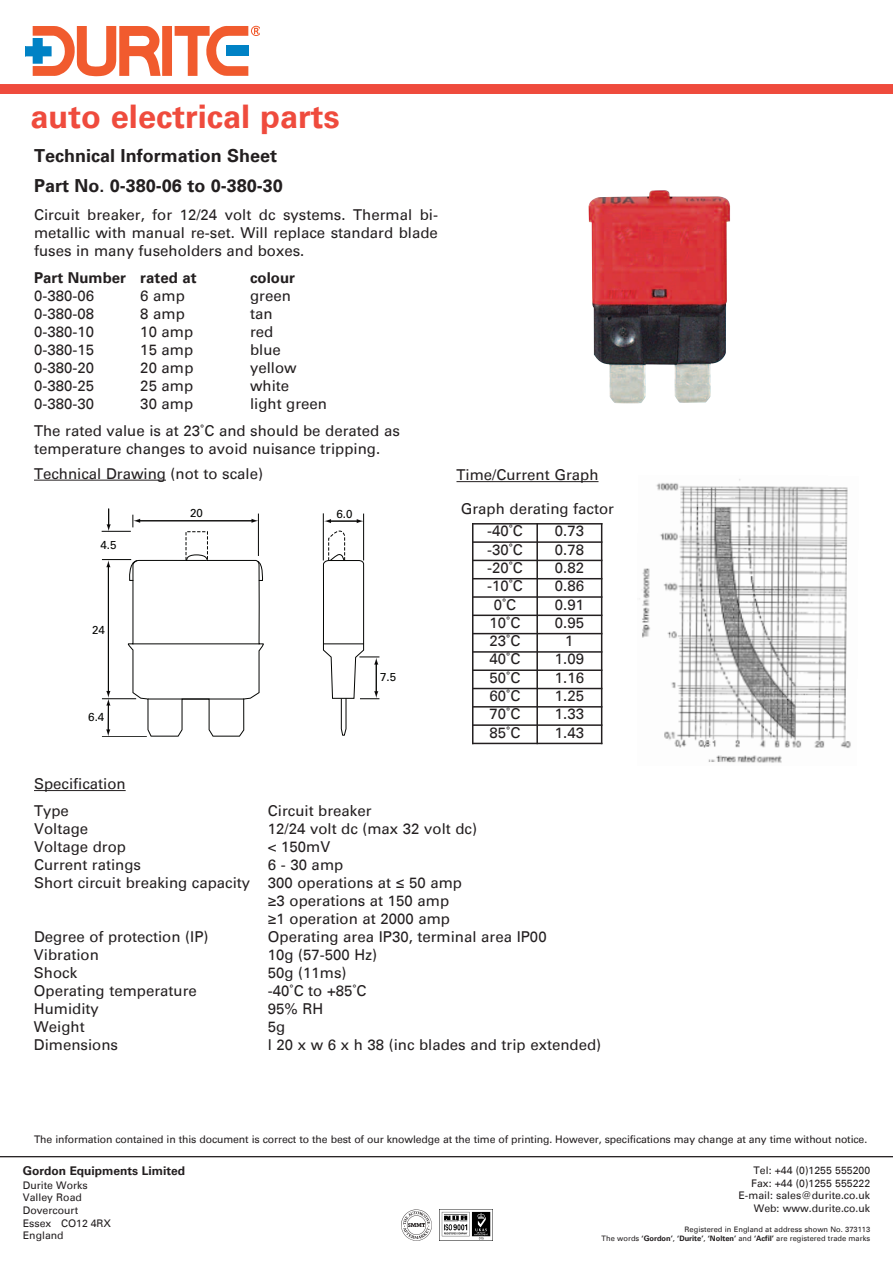
<style>
.page{position:relative;width:893px;height:1263px;background:#fff}
.page>*{position:absolute;margin:0;border:0;box-sizing:border-box;transform-origin:0 0}
.t1{font:700 32.55px "Univers Com 65";color:#ef4b3d}
.t2{font:700 18px/29.7px "Univers Com 65";color:#231f20}
.t3{font:15px/18px "Univers Com 55 Roman";color:#231f20}
.t4{font:700 15px "Univers Com 65";color:#231f20}
.t5{font:700 12px "Univers Com 65";color:#231f20}
.t6{font:11.55px "Univers Com 55 Roman";color:#040503}
.t7{font:10.5px/12.6px "Univers Com 55 Roman";letter-spacing:-.01em;color:#231f20}
.t8{font:7.5px/9px "Univers Com 55 Roman";color:#231f20;text-align:right}
.s1{font-family:"Univers Com 65";font-weight:700}
</style>
<div class="page">
<img style="left:589px;top:190px;width:141px;height:214px">
<hr style="left:139px;top:520px;width:114px;height:1px;background:#040503">
<svg style="left:251px;top:519px;width:7px;height:4px"></svg>
<svg style="left:324px;top:519px;width:39px;height:4px"></svg>
<svg style="left:102px;top:554px;width:162px;height:183px"></svg>
<hr style="left:148px;top:699px;width:96px;height:1px;background:#040503">
<div style="left:186px;top:531px;width:22px;height:30px;border:1px dashed #040503"></div>
<svg style="left:102px;top:509px;width:38px;height:23px"></svg>
<hr style="left:258px;top:514px;width:1px;height:42px;background:#040503">
<hr style="left:323px;top:513px;width:1px;height:47px;background:#040503">
<hr style="left:363px;top:514px;width:1px;height:46px;background:#040503">
<svg style="left:323px;top:530px;width:56px;height:206px"></svg>
<hr style="left:34px;top:790px;width:92px;height:1px;background:#231f20">
<hr style="left:34px;top:480px;width:132px;height:1px;background:#231f20">
<div style="left:0;top:84px;width:893px;height:10px;background:#ef4b3d"></div>
<img style="left:401px;top:1209px;width:31px;height:32px">
<img style="left:439px;top:1209px;width:54px;height:31px">
<div style="left:162px;top:26px;width:10px;height:50px;background:#f15b2e"></div>
<svg style="left:175px;top:26px;width:85px;height:50px"></svg>
<svg style="left:26px;top:26px;width:135px;height:50px"></svg>
<hr style="left:0;top:1156px;width:893px;height:1px;background:#231f20">
<img style="left:639px;top:479px;width:212px;height:284px">
<hr style="left:472px;top:523px;width:1px;height:221px;background:#231f20">
<hr style="left:536px;top:523px;width:2px;height:221px;background:#231f20">
<hr style="left:601px;top:523px;width:1px;height:221px;background:#231f20">
<hr style="left:472px;top:523px;width:130px;height:1px;background:#231f20">
<hr style="left:472px;top:541px;width:130px;height:2px;background:#231f20">
<hr style="left:472px;top:560px;width:130px;height:1px;background:#231f20">
<hr style="left:472px;top:578px;width:130px;height:1px;background:#231f20">
<hr style="left:472px;top:596px;width:130px;height:2px;background:#231f20">
<hr style="left:472px;top:614px;width:130px;height:2px;background:#231f20">
<hr style="left:472px;top:633px;width:130px;height:1px;background:#231f20">
<hr style="left:472px;top:651px;width:130px;height:2px;background:#231f20">
<hr style="left:472px;top:669px;width:130px;height:2px;background:#231f20">
<hr style="left:472px;top:688px;width:130px;height:1px;background:#231f20">
<hr style="left:472px;top:706px;width:130px;height:1px;background:#231f20">
<hr style="left:472px;top:724px;width:130px;height:2px;background:#231f20">
<hr style="left:472px;top:743px;width:130px;height:1px;background:#231f20">
<hr style="left:456px;top:481px;width:142px;height:1px;background:#231f20">
<h1 class="t1" style="left:30px;top:105px;width:311px">auto electrical parts</h1>
<p class="t2" style="left:34px;top:143px;width:250px">Technical Information Sheet<br>Part No. 0-380-06 to 0-380-30</p>
<p class="t3" style="left:34px;top:208px;width:405px;text-align:justify">Circuit breaker, for 12/24 volt dc systems. Thermal bi&shy;metallic with manual re-set. Will replace standard blade fuses in many fuseholders and boxes.</p>
<p class="t4" style="left:34px;top:272px;width:164px">Part Number rated at</p>
<p class="t4" style="left:250px;top:272px;width:46px">colour</p>
<p class="t3" style="left:34px;top:289px;width:62px">0-380-06</p>
<p class="t3" style="left:140px;top:289px;width:46px">6 amp</p>
<p class="t3" style="left:250px;top:289px;width:42px">green</p>
<p class="t3" style="left:34px;top:307px;width:62px">0-380-08</p>
<p class="t3" style="left:140px;top:307px;width:46px">8 amp</p>
<p class="t3" style="left:250px;top:307px;width:24px">tan</p>
<p class="t3" style="left:34px;top:325px;width:62px">0-380-10</p>
<p class="t3" style="left:140px;top:325px;width:54px">10 amp</p>
<p class="t3" style="left:250px;top:325px;width:25px">red</p>
<p class="t3" style="left:34px;top:343px;width:62px">0-380-15</p>
<p class="t3" style="left:140px;top:343px;width:54px">15 amp</p>
<p class="t3" style="left:250px;top:343px;width:32px">blue</p>
<p class="t3" style="left:34px;top:361px;width:62px">0-380-20</p>
<p class="t3" style="left:140px;top:361px;width:55px">20 amp</p>
<p class="t3" style="left:250px;top:361px;width:48px">yellow</p>
<p class="t3" style="left:34px;top:379px;width:62px">0-380-25</p>
<p class="t3" style="left:140px;top:379px;width:54px">25 amp</p>
<p class="t3" style="left:250px;top:379px;width:41px">white</p>
<p class="t3" style="left:34px;top:397px;width:62px">0-380-30</p>
<p class="t3" style="left:140px;top:397px;width:54px">30 amp</p>
<p class="t3" style="left:34px;top:392px;width:367px;line-height:27px;text-indent:216px">light green<br>The rated value is at 23˚C and should be derated as</p>
<p class="t3" style="left:34px;top:442px;width:348px">temperature changes to avoid nuisance tripping.</p>
<p class="t3" style="left:34px;top:466px;width:231px">Technical Drawing (not to scale)</p>
<p class="t6" style="left:100px;top:538px;width:18px">4.5</p>
<p class="t6" style="left:190px;top:506px;width:14px">20</p>
<p class="t6" style="left:336px;top:507px;width:18px">6.0</p>
<p class="t6" style="left:92px;top:623px;width:14px">24</p>
<p class="t6" style="left:88px;top:710px;width:18px">6.4</p>
<p class="t3" style="left:34px;top:772px;width:93px;line-height:27px">Specification<br>Type</p>
<p class="t6" style="left:380px;top:670px;width:18px">7.5</p>
<p class="t3" style="left:268px;top:804px;width:105px">Circuit breaker</p>
<p class="t3" style="left:456px;top:468px;width:144px">Time/Current Graph</p>
<p class="t3" style="left:461px;top:502px;width:155px">Graph derating factor</p>
<p class="t3" style="left:487px;top:524px;width:37px">-40˚C</p>
<p class="t3" style="left:555px;top:524px;width:31px">0.73</p>
<p class="t3" style="left:487px;top:542px;width:37px">-30˚C</p>
<p class="t3" style="left:555px;top:542px;width:31px">0.78</p>
<p class="t3" style="left:487px;top:560px;width:37px">-20˚C</p>
<p class="t3" style="left:555px;top:560px;width:31px">0.82</p>
<p class="t3" style="left:487px;top:579px;width:37px">-10˚C</p>
<p class="t3" style="left:555px;top:579px;width:31px">0.86</p>
<p class="t3" style="left:494px;top:597px;width:24px">0˚C</p>
<p class="t3" style="left:555px;top:597px;width:31px">0.91</p>
<p class="t3" style="left:490px;top:615px;width:32px">10˚C</p>
<p class="t3" style="left:555px;top:615px;width:31px">0.95</p>
<p class="t3" style="left:490px;top:634px;width:32px">23˚C</p>
<p class="t3" style="left:565px;top:634px;width:10px">1</p>
<p class="t3" style="left:490px;top:652px;width:32px">40˚C</p>
<p class="t3" style="left:555px;top:652px;width:31px">1.09</p>
<p class="t3" style="left:490px;top:670px;width:32px">50˚C</p>
<p class="t3" style="left:555px;top:670px;width:31px">1.16</p>
<p class="t3" style="left:490px;top:689px;width:32px">60˚C</p>
<p class="t3" style="left:555px;top:689px;width:31px">1.25</p>
<p class="t3" style="left:490px;top:707px;width:32px">70˚C</p>
<p class="t3" style="left:555px;top:707px;width:31px">1.33</p>
<p class="t3" style="left:490px;top:725px;width:32px">85˚C</p>
<p class="t3" style="left:555px;top:725px;width:31px">1.43</p>
<p class="t3" style="left:34px;top:822px;width:56px">Voltage</p>
<p class="t3" style="left:268px;top:822px;width:211px">12/24 volt dc (max 32 volt dc)</p>
<p class="t3" style="left:34px;top:840px;width:94px">Voltage drop</p>
<p class="t3" style="left:268px;top:840px;width:64px">&lt; 150mV</p>
<p class="t3" style="left:34px;top:858px;width:109px">Current ratings</p>
<p class="t3" style="left:268px;top:858px;width:77px">6 - 30 amp</p>
<p class="t3" style="left:34px;top:876px;width:430px">Short circuit breaking capacity 300 operations at ≤ 50 amp</p>
<p class="t3" style="left:268px;top:894px;width:183px">≥3 operations at 150 amp</p>
<p class="t3" style="left:268px;top:912px;width:184px">≥1 operation at 2000 amp</p>
<p class="t3" style="left:34px;top:930px;width:176px">Degree of protection (IP)</p>
<p class="t3" style="left:268px;top:930px;width:280px">Operating area IP30, terminal area IP00</p>
<p class="t3" style="left:34px;top:948px;width:66px">Vibration</p>
<p class="t3" style="left:268px;top:948px;width:111px">10g (57-500 Hz)</p>
<p class="t3" style="left:34px;top:966px;width:45px">Shock</p>
<p class="t3" style="left:268px;top:966px;width:80px">50g (11ms)</p>
<p class="t3" style="left:34px;top:984px;width:164px">Operating temperature</p>
<p class="t3" style="left:268px;top:984px;width:100px">-40˚C to +85˚C</p>
<p class="t3" style="left:34px;top:1002px;width:66px">Humidity</p>
<p class="t3" style="left:268px;top:1002px;width:57px">95% RH</p>
<p class="t3" style="left:34px;top:1020px;width:52px">Weight</p>
<p class="t3" style="left:268px;top:1020px;width:19px">5g</p>
<p class="t3" style="left:34px;top:1038px;width:86px">Dimensions</p>
<p class="t3" style="left:268px;top:1038px;width:335px">l 20 x w 6 x h 38 (inc blades and trip extended)</p>
<p class="t7" style="left:34px;top:1134px;width:835px">The information contained in this document is correct to the best of our knowledge at the time of printing. However, specifications may change at any time without notice.</p>
<p class="t5" style="left:23px;top:1167px;width:164px">Gordon Equipments Limited</p>
<p class="t7" style="left:23px;top:1180px;width:90px">Durite Works<br>Valley Road<br>Dovercourt<br>Essex CO12 4RX<br>England</p>
<p class="t7" style="left:738px;top:1165px;width:133px;text-align:right">Tel: +44 (0)1255 555200<br>Fax: +44 (0)1255 555222<br>E-mail: sales@durite.co.uk<br>Web: www.durite.co.uk</p>
<p class="t8" style="left:602px;top:1225px;width:270px">Registered in England at address shown No. 373113<br>The words <span class="s1">‘Gordon’</span>, <span class="s1">‘Durite’</span>, <span class="s1">‘Nolten’</span> and <span class="s1">‘Acfil’</span> are registered trade marks</p>
</div>
